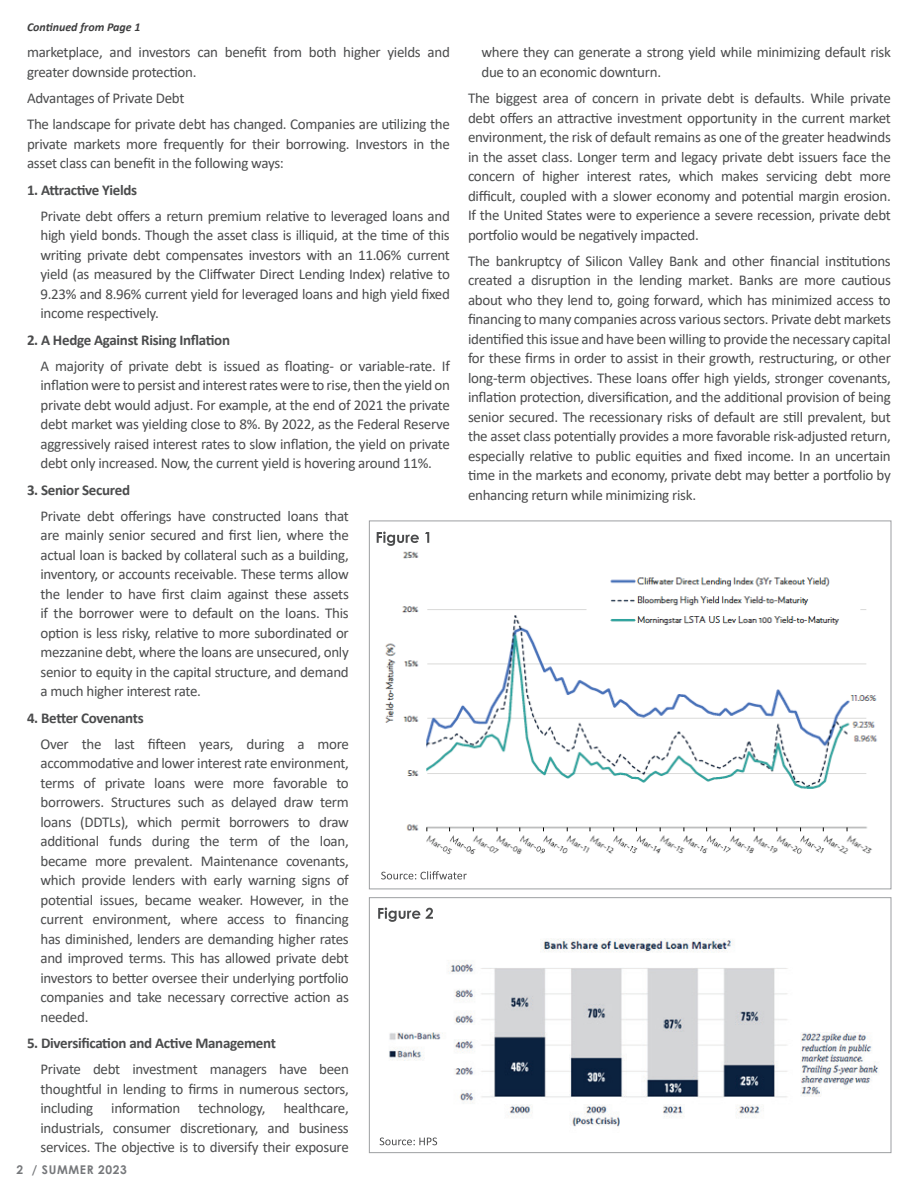
<style>
.page{position:relative;width:918px;height:1188px;background:#fff}
.page>*{position:absolute;margin:0;border:0;box-sizing:border-box;transform-origin:0 0}
.t1{font:15px/19.5px "Calibri";letter-spacing:-.02em;color:#4b4c4d;text-align:justify}
.t2{font:700 15px "Calibri";letter-spacing:-.02em;color:#4b4c4d}
.t3{font:italic 700 12px "Calibri";color:#3e3e3f}
.t4{font:700 12px "Century Gothic";letter-spacing:.05em;color:#76787b}
</style>
<div class="page">
<img style="left:389px;top:938px;width:490px;height:189px">
<div style="left:369px;top:897px;width:522px;height:256px;border:1px solid #9d9fa2"></div>
<svg style="left:378px;top:907px;width:55px;height:15px"></svg>
<svg style="left:380px;top:1138px;width:57px;height:7px"></svg>
<img style="left:376px;top:537px;width:502px;height:317px">
<svg style="left:377px;top:532px;width:52px;height:14px"></svg>
<svg style="left:381px;top:871px;width:86px;height:8px"></svg>
<p class="t3" style="left:27px;top:19px;width:115px">Continued from Page 1</p>
<p class="t1" style="left:27px;top:42px;width:424px">marketplace, and investors can benefit from both higher yields and greater downside protection.</p>
<p class="t1" style="left:27px;top:85px;width:424px;line-height:26.2px">Advantages of Private Debt<br>The landscape for private debt has changed. Companies are utilizing the</p>
<p class="t1" style="left:27px;top:134px;width:424px">private markets more frequently for their borrowing. Investors in the asset class can benefit in the following ways:</p>
<p class="t2" style="left:27px;top:179px;width:112px">1. Attractive Yields</p>
<p class="t1" style="left:40px;top:206px;width:411px">Private debt offers a return premium relative to leveraged loans and high yield bonds. Though the asset class is illiquid, at the time of this writing private debt compensates investors with an 11.06% current yield (as measured by the Cliffwater Direct Lending Index) relative to 9.23% and 8.96% current yield for leveraged loans and high yield fixed income respectively.</p>
<p class="t2" style="left:27px;top:329px;width:205px">2. A Hedge Against Rising Inflation</p>
<p class="t1" style="left:40px;top:356px;width:411px">A majority of private debt is issued as floating- or variable-rate. If inflation were to persist and interest rates were to rise, then the yield on private debt would adjust. For example, at the end of 2021 the private debt market was yielding close to 8%. By 2022, as the Federal Reserve aggressively raised interest rates to slow inflation, the yield on private debt only increased. Now, the current yield is hovering around 11%.</p>
<p class="t2" style="left:27px;top:479px;width:105px">3. Senior Secured</p>
<p class="t1" style="left:40px;top:506px;width:310px">Private debt offerings have constructed loans that are mainly senior secured and first lien, where the actual loan is backed by collateral such as a building, inventory, or accounts receivable. These terms allow the lender to have first claim against these assets if the borrower were to default on the loans. This option is less risky, relative to more subordinated or mezzanine debt, where the loans are unsecured, only senior to equity in the capital structure, and demand a much higher interest rate.</p>
<p class="t2" style="left:27px;top:707px;width:118px">4. Better Covenants</p>
<p class="t1" style="left:40px;top:734px;width:310px">Over the last fifteen years, during a more accommodative and lower interest rate environment, terms of private loans were more favorable to borrowers. Structures such as delayed draw term loans (DDTLs), which permit borrowers to draw additional funds during the term of the loan, became more prevalent. Maintenance covenants, which provide lenders with early warning signs of potential issues, became weaker. However, in the current environment, where access to financing has diminished, lenders are demanding higher rates and improved terms. This has allowed private debt investors to better oversee their underlying portfolio companies and take necessary corrective action as needed.</p>
<p class="t2" style="left:27px;top:1033px;width:250px">5. Diversification and Active Management</p>
<p class="t1" style="left:40px;top:1059px;width:310px">Private debt investment managers have been thoughtful in lending to firms in numerous sectors, including information technology, healthcare, industrials, consumer discretionary, and business services. The objective is to diversify their exposure</p>
<p class="t4" style="left:17px;top:1161px;width:112px">2 / SUMMER 2023</p>
<p class="t1" style="left:482px;top:42px;width:411px">where they can generate a strong yield while minimizing default risk due to an economic downturn.</p>
<p class="t1" style="left:468px;top:88px;width:424px">The biggest area of concern in private debt is defaults. While private debt offers an attractive investment opportunity in the current market environment, the risk of default remains as one of the greater headwinds in the asset class. Longer term and legacy private debt issuers face the concern of higher interest rates, which makes servicing debt more difficult, coupled with a slower economy and potential margin erosion.<br>If the United States were to experience a severe recession, private debt portfolio would be negatively impacted.</p>
<p class="t1" style="left:468px;top:251px;width:424px">The bankruptcy of Silicon Valley Bank and other financial institutions created a disruption in the lending market. Banks are more cautious about who they lend to, going forward, which has minimized access to financing to many companies across various sectors. Private debt markets identified this issue and have been willing to provide the necessary capital for these firms in order to assist in their growth, restructuring, or other long-term objectives. These loans offer high yields, stronger covenants, inflation protection, diversification, and the additional provision of being senior secured. The recessionary risks of default are still prevalent, but the asset class potentially provides a more favorable risk-adjusted return, especially relative to public equities and fixed income. In an uncertain time in the markets and economy, private debt may better a portfolio by enhancing return while minimizing risk.</p>
</div>
